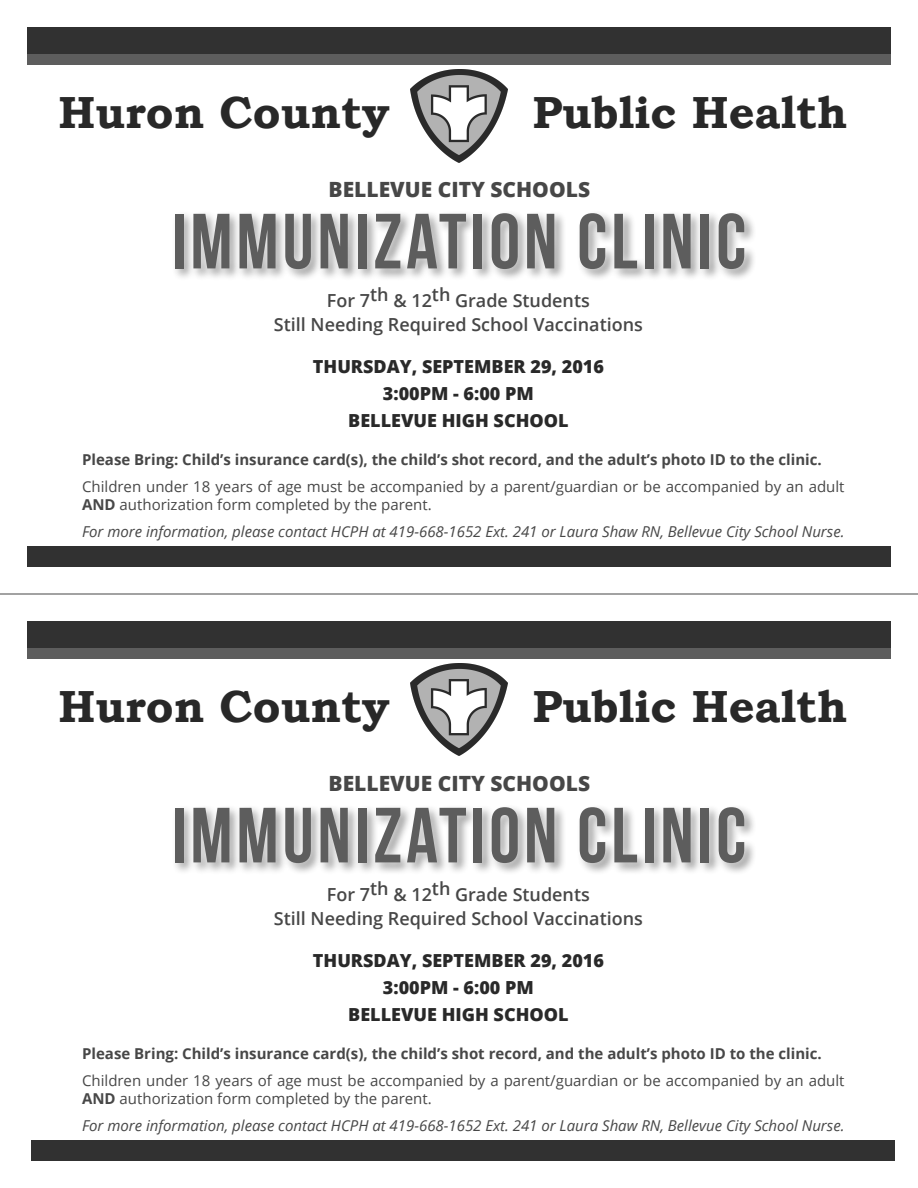
<style>
.page{position:relative;width:918px;height:1188px;background:#fff}
.page>*{position:absolute;margin:0;border:0;box-sizing:border-box;transform-origin:0 0}
.t1{font:700 78px "Bebas Neue";letter-spacing:.05em;color:#5d5d5d}
.t2{font:700 45px "Bookman Old Style";color:#282828}
.t3{font:800 21px "Open Sans";color:#474747}
.t4{font:600 18px "Open Sans";color:#474747}
.t5{font:800 18px "Open Sans";color:#292929}
.t6{font:15px/18px "Open Sans";color:#474747}
.t7{font:italic 15px "Open Sans";color:#474747}
.t8{font:700 15px "Open Sans";color:#474747}
.s1{font-weight:700}
</style>
<div class="page">
<div style="left:28px;top:49px;width:863px;height:16px;background:#5d5d5d"></div>
<div style="left:28px;top:546px;width:863px;height:21px;background:#313131"></div>
<img style="left:411px;top:70px;width:97px;height:92px">
<div style="left:28px;top:27px;width:863px;height:27px;background:#313131"></div>
<div style="left:165px;top:204px;width:589px;height:74px;background:#fff;opacity:.75"></div>
<div style="left:28px;top:643px;width:863px;height:16px;background:#5d5d5d"></div>
<img style="left:411px;top:664px;width:97px;height:92px">
<div style="left:28px;top:621px;width:863px;height:27px;background:#313131"></div>
<div style="left:165px;top:798px;width:589px;height:74px;background:#fff;opacity:.75"></div>
<hr style="left:0;top:594px;width:918px;height:1px;background:#474747">
<div style="left:32px;top:1140px;width:863px;height:21px;background:#313131"></div>
<p class="t2" style="left:58px;top:80px;width:333px">Huron County</p>
<p class="t2" style="left:533px;top:80px;width:316px">Public Health</p>
<p class="t3" style="left:329px;top:173px;width:263px">BELLEVUE CITY SCHOOLS</p>
<p class="t1" style="left:172px;top:199px;width:576px">IMMUNIZATION CLINIC</p>
<p class="t4" style="left:327px;top:288px;width:264px">For 7th &amp; 12th Grade Students</p>
<p class="t4" style="left:274px;top:312px;width:371px">Still Needing Required School Vaccinations</p>
<p class="t5" style="left:313px;top:353px;width:293px">THURSDAY, SEPTEMBER 29, 2016</p>
<p class="t5" style="left:383px;top:380px;width:153px">3:00PM - 6:00 PM</p>
<p class="t5" style="left:348px;top:407px;width:222px">BELLEVUE HIGH SCHOOL</p>
<p class="t8" style="left:82px;top:449px;width:741px">Please Bring: Child’s insurance card(s), the child’s shot record, and the adult’s photo ID to the clinic.</p>
<p class="t6" style="left:82px;top:477px;width:764px">Children under 18 years of age must be accompanied by a parent/guardian or be accompanied by an adult<br><span class="s1">AND</span> authorization form completed by the parent.</p>
<p class="t7" style="left:82px;top:521px;width:764px">For more information, please contact HCPH at 419-668-1652 Ext. 241 or Laura Shaw RN, Bellevue City School Nurse.</p>
<p class="t2" style="left:58px;top:674px;width:333px">Huron County</p>
<p class="t2" style="left:533px;top:674px;width:316px">Public Health</p>
<p class="t3" style="left:329px;top:767px;width:263px">BELLEVUE CITY SCHOOLS</p>
<p class="t1" style="left:172px;top:793px;width:576px">IMMUNIZATION CLINIC</p>
<p class="t4" style="left:327px;top:882px;width:264px">For 7th &amp; 12th Grade Students</p>
<p class="t4" style="left:274px;top:906px;width:371px">Still Needing Required School Vaccinations</p>
<p class="t5" style="left:313px;top:947px;width:293px">THURSDAY, SEPTEMBER 29, 2016</p>
<p class="t5" style="left:383px;top:974px;width:153px">3:00PM - 6:00 PM</p>
<p class="t5" style="left:348px;top:1001px;width:222px">BELLEVUE HIGH SCHOOL</p>
<p class="t8" style="left:82px;top:1043px;width:741px">Please Bring: Child’s insurance card(s), the child’s shot record, and the adult’s photo ID to the clinic.</p>
<p class="t6" style="left:82px;top:1071px;width:764px">Children under 18 years of age must be accompanied by a parent/guardian or be accompanied by an adult<br><span class="s1">AND</span> authorization form completed by the parent.</p>
<p class="t7" style="left:82px;top:1115px;width:764px">For more information, please contact HCPH at 419-668-1652 Ext. 241 or Laura Shaw RN, Bellevue City School Nurse.</p>
</div>
